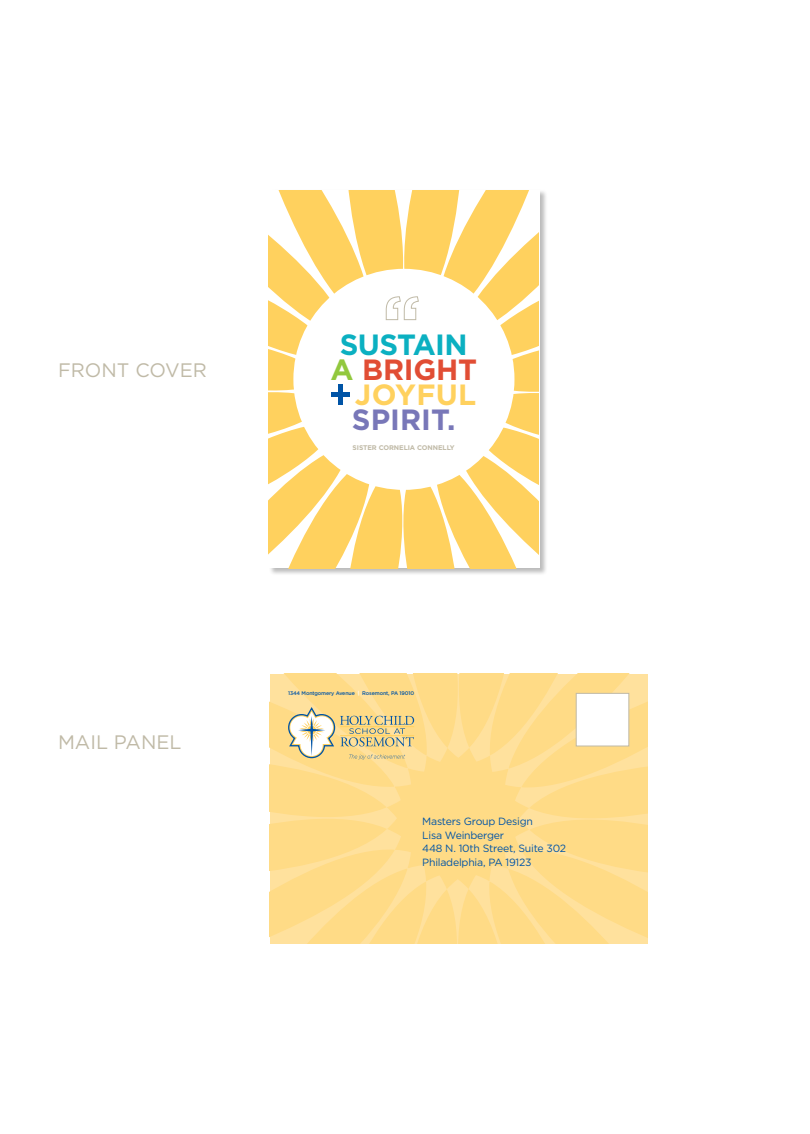
<style>
.page{position:relative;width:810px;height:1134px;background:#fff}
.page>*{position:absolute;margin:0;border:0;box-sizing:border-box;transform-origin:0 0}
.t1{font:700 29.25px "Gotham";letter-spacing:-.02em;color:#0bb0c1}
.t2{font:700 29.25px "Gotham";letter-spacing:-.01em;color:#e14d34}
.t3{font:700 29.25px "Gotham";color:#7877b8}
.t4{font:700 29.25px "Gotham";letter-spacing:.01em;color:#ffd15e}
.t5{font:19.5px "Gotham";color:#c0baa7}
.t6{font:10.5px/13.5px "Gotham";letter-spacing:-.02em;color:#0054a6}
.t7{font:700 6.75px "Gotham";letter-spacing:-.01em;color:#c0baa7}
.t8{font:500 5.25px "Gotham";letter-spacing:-.02em;color:#0054a6}
.s1{color:#92c83e}
.s2{color:#fff}
</style>
<div class="page">
<div style="left:269px;top:189px;width:278px;height:387px;background:#000;opacity:.27"></div>
<svg style="left:269px;top:190px;width:270px;height:378px;fill:#ffd15e"></svg>
<div style="left:293px;top:269px;width:221px;height:221px;background:#fff;border-radius:50%"></div>
<div style="left:331px;top:392px;width:18px;height:5px;background:#0054a6"></div>
<hr style="left:338px;top:384px;width:4px;height:21px;background:#0054a6">
<svg style="left:386px;top:296px;width:33px;height:24px"></svg>
<svg style="left:270px;top:674px;width:378px;height:270px;background:#fedc8b"></svg>
<svg style="left:287px;top:706px;width:127px;height:54px;background:#e2d19c"></svg>
<div style="left:576px;top:693px;width:53px;height:53px;background:#fff;border:1px solid #c0baa7"></div>
<h2 class="t5" style="left:58px;top:358px;width:150px">FRONT COVER</h2>
<h1 class="t1" style="left:340px;top:325px;width:129px">SUSTAIN</h1>
<h1 class="t2" style="left:330px;top:350px;width:148px"><span class="s1">A</span> BRIGHT</h1>
<h1 class="t4" style="left:355px;top:375px;width:123px">JOYFUL</h1>
<h1 class="t3" style="left:352px;top:400px;width:105px">SPIRIT.</h1>
<p class="t7" style="left:353px;top:443px;width:104px">SISTER CORNELIA CONNELLY</p>
<h2 class="t5" style="left:58px;top:730px;width:125px">MAIL PANEL</h2>
<p class="t8" style="left:288px;top:690px;width:128px">1344 Montgomery Avenue <span class="s2">|</span> Rosemont, PA 19010</p>
<p class="t6" style="left:422px;top:814px;width:145px">Masters Group Design<br>Lisa Weinberger<br>448 N. 10th Street, Suite 302<br>Philadelphia, PA 19123</p>
</div>
